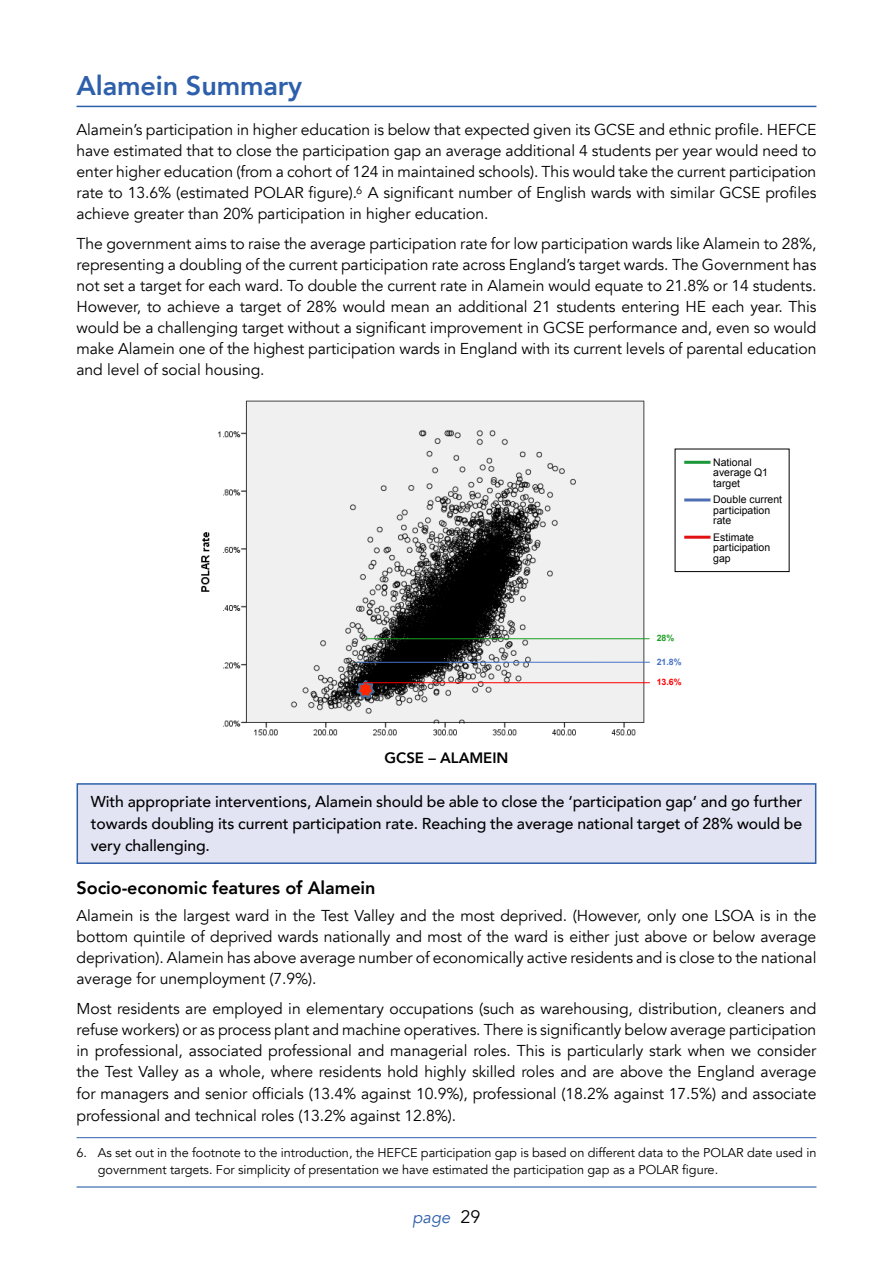
<style>
.page{position:relative;width:893px;height:1263px;background:#fff}
.page>*{position:absolute;margin:0;border:0;box-sizing:border-box;transform-origin:0 0}
.t1{font:800 27px "Avenir";letter-spacing:-.005em;color:#2e5faa}
.t2{font:800 18px "Avenir";letter-spacing:-.005em;color:#000}
.t3{font:italic 16.5px "Avenir";color:#2e5faa}
.t4{font:15.75px/21px "Avenir";letter-spacing:-.005em;color:#000;text-align:justify}
.t5{font:500 15.75px/22.2px "Avenir";letter-spacing:-.005em;color:#000;text-align:justify}
.t6{font:800 15px "Avenir";letter-spacing:-.005em;color:#000}
.t7{font:12.75px/16.5px "Avenir";letter-spacing:-.005em;color:#000}
.t8{font:10.5px/10.5px "Arial";color:#000}
.t9{font:700 8.85px "Arial";color:#4472c4}
.t10{font:700 8.85px "Arial";color:#f00}
.t11{font:700 8.85px "Arial";color:#1c9e23}
.s1{font-style:normal;font-size:18px;color:#000}
</style>
<div class="page">
<hr style="left:77px;top:106px;width:739px;height:1px;background:#2e5faa">
<img style="left:201px;top:400px;width:449px;height:336px">
<svg style="left:355px;top:678px;width:22px;height:22px"></svg>
<hr style="left:366px;top:638px;width:283px;height:1px;background:#1c9e23">
<hr style="left:357px;top:662px;width:293px;height:1px;background:#4472c4">
<hr style="left:363px;top:682px;width:287px;height:1px;background:#f00">
<hr style="left:77px;top:1186px;width:739px;height:1px;background:#2e5faa">
<hr style="left:77px;top:1137px;width:739px;height:1px;background:#2e5faa">
<div style="left:77px;top:784px;width:739px;height:79px;background:#e2e4f4"></div>
<div style="left:77px;top:783px;width:739px;height:81px;border:2px solid #2e5faa"></div>
<hr style="left:684px;top:461px;width:26px;height:3px;background:#1a9738">
<hr style="left:684px;top:498px;width:26px;height:3px;background:#4d6eb4">
<hr style="left:684px;top:536px;width:26px;height:3px;background:#e31013">
<h1 class="t1" style="left:77px;top:65px;width:227px">Alamein Summary</h1>
<p class="t4" style="left:77px;top:120px;width:741px">Alamein’s participation in higher education is below that expected given its GCSE and ethnic profile. HEFCE have estimated that to close the participation gap an average additional 4 students per year would need to enter higher education (from a cohort of 124 in maintained schools). This would take the current participation rate to 13.6% (estimated POLAR figure).<sup>6</sup> A significant number of English wards with similar GCSE profiles achieve greater than 20% participation in higher education.</p>
<p class="t4" style="left:77px;top:233px;width:741px">The government aims to raise the average participation rate for low participation wards like Alamein to 28%, representing a doubling of the current participation rate across England’s target wards. The Government has not set a target for each ward. To double the current rate in Alamein would equate to 21.8% or 14 students.<br>However, to achieve a target of 28% would mean an additional 21 students entering HE each year. This would be a challenging target without a significant improvement in GCSE performance and, even so would make Alamein one of the highest participation wards in England with its current levels of parental education and level of social housing.</p>
<p class="t6" style="left:385px;top:746px;width:125px">GCSE – ALAMEIN</p>
<p class="t11" style="left:657px;top:633px;width:19px">28%</p>
<p class="t10" style="left:657px;top:677px;width:26px">13.6%</p>
<p class="t9" style="left:657px;top:657px;width:26px">21.8%</p>
<p class="t8" style="left:713px;top:457px;width:56px">National average Q1 target</p>
<p class="t8" style="left:713px;top:494px;width:70px">Double current participation rate</p>
<p class="t8" style="left:713px;top:532px;width:59px">Estimate participation gap</p>
<p class="t5" style="left:91px;top:790px;width:713px">With appropriate interventions, Alamein should be able to close the ‘participation gap’ and go further towards doubling its current participation rate. Reaching the average national target of 28% would be very challenging.</p>
<p class="t2" style="left:77px;top:873px;width:300px">Socio-economic features of Alamein</p>
<p class="t4" style="left:77px;top:905px;width:741px">Alamein is the largest ward in the Test Valley and the most deprived. (However, only one LSOA is in the bottom quintile of deprived wards nationally and most of the ward is either just above or below average deprivation). Alamein has above average number of economically active residents and is close to the national average for unemployment (7.9%).</p>
<p class="t4" style="left:77px;top:998px;width:741px;line-height:21.5px">Most residents are employed in elementary occupations (such as warehousing, distribution, cleaners and refuse workers) or as process plant and machine operatives. There is significantly below average participation in professional, associated professional and managerial roles. This is particularly stark when we consider the Test Valley as a whole, where residents hold highly skilled roles and are above the England average for managers and senior officials (13.4% against 10.9%), professional (18.2% against 17.5%) and associate professional and technical roles (13.2% against 12.8%).</p>
<p class="t7" style="left:98px;top:1145px;width:720px;text-indent:-21px">6. As set out in the footnote to the introduction, the HEFCE participation gap is based on different data to the POLAR date used in government targets. For simplicity of presentation we have estimated the participation gap as a POLAR figure.</p>
<p class="t3" style="left:412px;top:1207px;width:69px">page <span class="s1">29</span></p>
</div>
